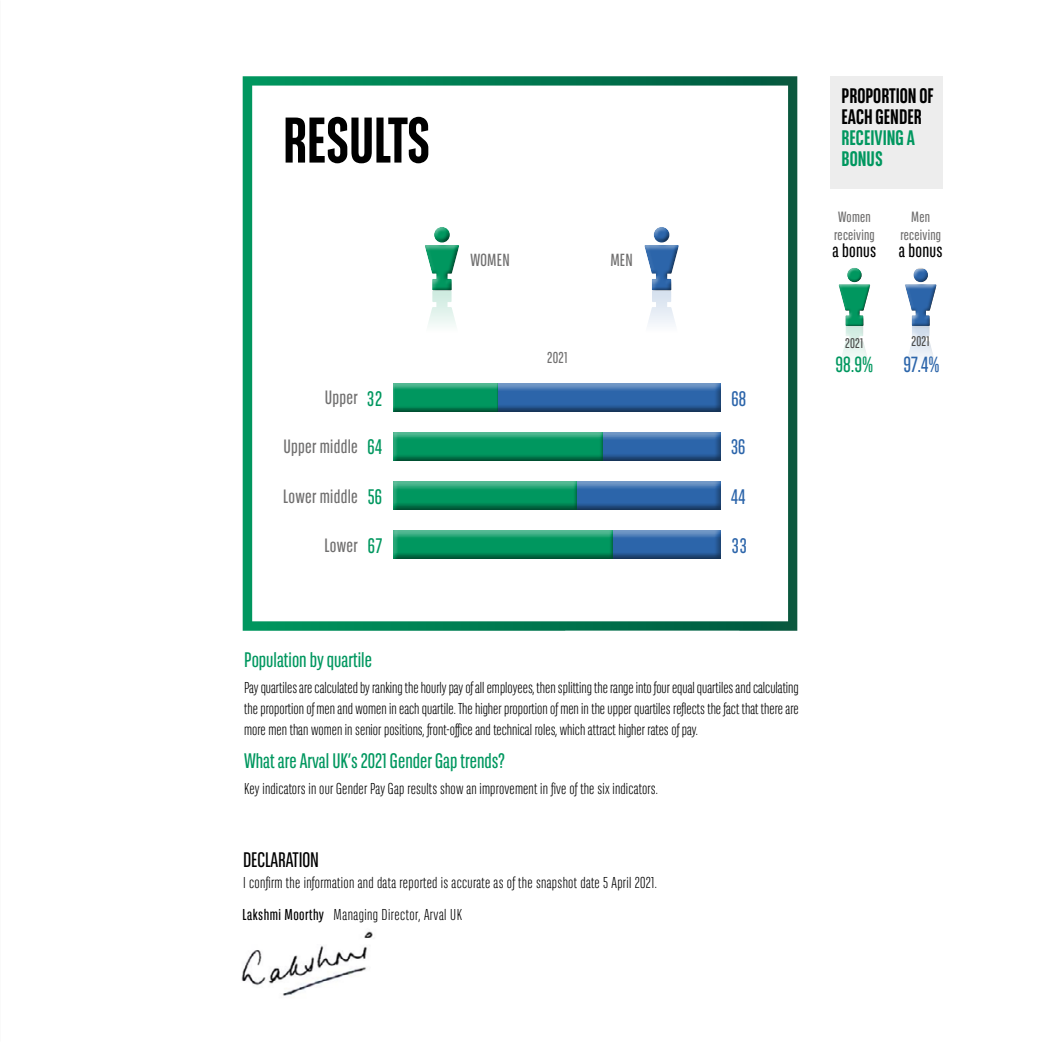
<style>
.page{position:relative;width:1042px;height:1042px;background:#fff}
.page>*{position:absolute;margin:0;border:0;box-sizing:border-box;transform-origin:0 0}
.t1{font:700 64.23px "BNPP Sans Condensed";letter-spacing:-.01em;color:#000}
.t2{font:21.88px "BNPP Sans Condensed";color:#00975f}
.t3{font:21.88px "BNPP Sans Condensed";color:#2c65aa}
.t4{font:21px "BNPP Sans Condensed";color:#00975f}
.t5{font:700 21px/21px "BNPP Sans Condensed";color:#000}
.t6{font:700 21px/21px "BNPP Sans Condensed";color:#00975f}
.t7{font:21px "BNPP Sans Condensed";letter-spacing:-.005em;color:#000}
.t8{font:21px "BNPP Sans Condensed";letter-spacing:.01em;color:#2c65aa}
.t9{font:19.25px "BNPP Sans Condensed";letter-spacing:.015em;color:#706f6f}
.t10{font:19.25px "BNPP Sans Condensed";letter-spacing:.015em;color:#000}
.t11{font:17.5px "BNPP Sans Condensed";letter-spacing:.015em;color:#706f6f}
.t12{font:300 15.75px/21px "BNPP Sans Condensed";letter-spacing:.01em;color:#000;text-align:justify}
.t13{font:15.75px "BNPP Sans Condensed";color:#706f6f}
.t14{font:14.88px/17.5px "BNPP Sans Condensed";letter-spacing:.015em;color:#706f6f}
.t15{font:14px "BNPP Sans Condensed";letter-spacing:.015em;color:#4a4a49}
.s1{font-size:21px;color:#00975f}
.s2{font-weight:400}
</style>
<div class="page">
<img style="left:241px;top:931px;width:132px;height:65px">
<svg style="left:243px;top:76px;width:554px;height:555px"></svg>
<div style="left:831px;top:76px;width:112px;height:113px;background:#ededed"></div>
<div style="left:385px;top:375px;width:342px;height:38px;background:#fff"></div>
<div style="left:388px;top:380px;width:341px;height:33px;background:#000;opacity:.5"></div>
<div style="left:391px;top:377px;width:109px;height:36px;background:#fff"></div>
<div style="left:392px;top:381px;width:109px;height:32px;background:#000;opacity:.5"></div>
<div style="left:385px;top:424px;width:342px;height:37px;background:#fff"></div>
<div style="left:388px;top:428px;width:341px;height:33px;background:#000;opacity:.5"></div>
<div style="left:389px;top:425px;width:218px;height:36px;background:#fff"></div>
<div style="left:390px;top:428px;width:218px;height:33px;background:#000;opacity:.5"></div>
<div style="left:385px;top:473px;width:342px;height:37px;background:#fff"></div>
<div style="left:388px;top:477px;width:341px;height:33px;background:#000;opacity:.5"></div>
<div style="left:388px;top:472px;width:192px;height:38px;background:#fff"></div>
<div style="left:390px;top:477px;width:192px;height:33px;background:#000;opacity:.5"></div>
<div style="left:385px;top:522px;width:342px;height:38px;background:#fff"></div>
<div style="left:388px;top:527px;width:341px;height:33px;background:#000;opacity:.5"></div>
<div style="left:388px;top:522px;width:229px;height:38px;background:#fff"></div>
<div style="left:390px;top:527px;width:228px;height:33px;background:#000;opacity:.5"></div>
<svg style="left:425px;top:227px;width:34px;height:122px"></svg>
<svg style="left:644px;top:227px;width:35px;height:122px"></svg>
<svg style="left:908px;top:268px;width:26px;height:92px"></svg>
<div style="left:905px;top:269px;width:31px;height:57px;background:#fff;opacity:.65"></div>
<div style="left:908px;top:269px;width:28px;height:57px;background:#000;opacity:.4"></div>
<svg style="left:841px;top:326px;width:26px;height:33px"></svg>
<div style="left:838px;top:268px;width:32px;height:58px;background:#fff;opacity:.5"></div>
<div style="left:842px;top:269px;width:28px;height:57px;background:#000;opacity:.5"></div>
<h1 class="t1" style="left:283px;top:103px;width:149px">RESULTS</h1>
<p class="t11" style="left:470px;top:248px;width:41px">WOMEN</p>
<p class="t11" style="left:610px;top:248px;width:24px">MEN</p>
<p class="t13" style="left:547px;top:348px;width:22px">2021</p>
<p class="t9" style="left:325px;top:385px;width:59px">Upper <span class="s1">32</span></p>
<h3 class="t8" style="left:731px;top:385px;width:16px">68</h3>
<h3 class="t4" style="left:368px;top:434px;width:16px">64</h3>
<h3 class="t8" style="left:731px;top:434px;width:16px">36</h3>
<h3 class="t4" style="left:368px;top:483px;width:16px">56</h3>
<h3 class="t8" style="left:731px;top:483px;width:15px">44</h3>
<h3 class="t4" style="left:368px;top:532px;width:16px">67</h3>
<h3 class="t8" style="left:732px;top:532px;width:17px">33</h3>
<p class="t9" style="left:283px;top:435px;width:76px">Upper middle</p>
<p class="t9" style="left:283px;top:484px;width:76px">Lower middle</p>
<p class="t9" style="left:324px;top:533px;width:35px">Lower</p>
<h3 class="t5" style="left:841px;top:85px;width:94px">PROPORTION OF<br>EACH GENDER</h3>
<h3 class="t6" style="left:841px;top:127px;width:75px">RECEIVING A<br>BONUS</h3>
<p class="t14" style="left:834px;top:208px;width:42px">Women receiving</p>
<p class="t10" style="left:832px;top:238px;width:45px">a bonus</p>
<p class="t14" style="left:900px;top:208px;width:42px;text-align:center">Men receiving</p>
<p class="t10" style="left:899px;top:238px;width:45px">a bonus</p>
<p class="t15" style="left:845px;top:334px;width:20px">2021</p>
<p class="t15" style="left:911px;top:332px;width:20px">2021</p>
<h2 class="t2" style="left:835px;top:350px;width:39px">98.9%</h2>
<h2 class="t3" style="left:903px;top:350px;width:38px">97.4%</h2>
<h3 class="t4" style="left:244px;top:647px;width:129px">Population by quartile</h3>
<p class="t12" style="left:244px;top:677px;width:556px">Pay quartiles are calculated by ranking the hourly pay of all employees, then splitting the range into four equal quartiles and calculating the proportion of men and women in each quartile. The higher proportion of men in the upper quartiles reflects the fact that there are more men than women in senior positions, front-office and technical roles, which attract higher rates of pay.</p>
<h3 class="t4" style="left:244px;top:748px;width:262px">What are Arval UK’s 2021 Gender Gap trends?</h3>
<p class="t12" style="left:244px;top:778px;width:415px">Key indicators in our Gender Pay Gap results show an improvement in five of the six indicators.</p>
<h3 class="t7" style="left:243px;top:847px;width:77px">DECLARATION</h3>
<p class="t12" style="left:243px;top:866px;width:416px;line-height:31.8px">I confirm the information and data reported is accurate as of the snapshot date 5 April 2021.<br><span class="s2">Lakshmi Moorthy</span> Managing Director, Arval UK</p>
</div>
